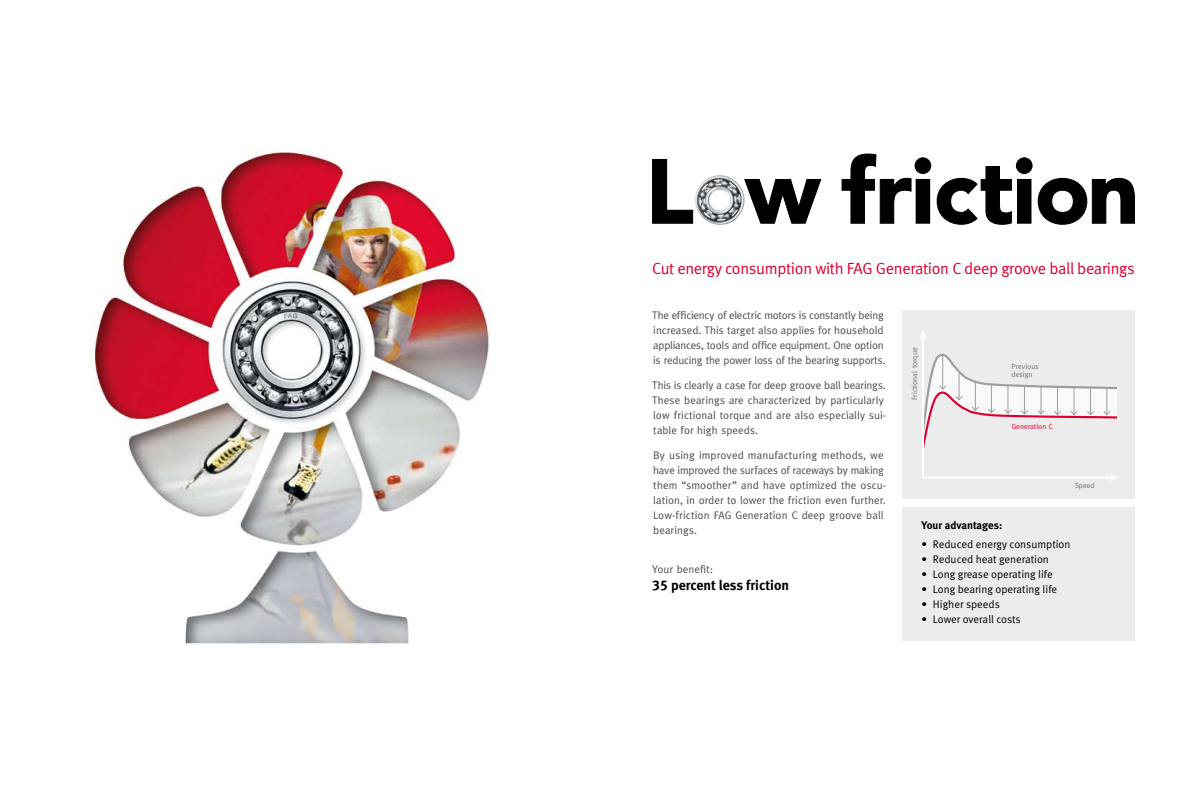
<style>
.page{position:relative;width:1191px;height:794px;background:#fff}
.page>*{position:absolute;margin:0;border:0;box-sizing:border-box;transform-origin:0 0}
.t1{font:16.2px "Meta Normal LF";letter-spacing:-.015em;color:#db0031}
.t2{font:14px "Meta Bold LF";color:#000}
.t3{font:11px/15px "Meta";letter-spacing:.005em;color:#4b4b4d}
.t4{font:11px/15px "Meta";letter-spacing:-.015em;color:#4b4b4d}
.t5{font:11px "Meta Normal";color:#000}
.t6{font:700 11px "Meta";color:#000}
.t7{font:7.5px/8px "Meta";color:#707173}
.t8{font:7.5px "Meta";color:#db0031}
</style>
<div class="page">
<img style="left:92px;top:151px;width:398px;height:494px">
<svg style="left:652px;top:159px;width:41px;height:65px"></svg>
<svg style="left:745px;top:179px;width:76px;height:45px"></svg>
<svg style="left:841px;top:153px;width:70px;height:71px"></svg>
<div style="left:916px;top:179px;width:13px;height:44px;background:#000"></div>
<div style="left:915px;top:179px;width:15px;height:45px;border:1px solid #000"></div>
<div style="left:915px;top:158px;width:15px;height:15px;background:#000;border-radius:50%"></div>
<div style="left:914px;top:157px;width:17px;height:17px;border:1px solid #000;border-radius:50%"></div>
<svg style="left:936px;top:166px;width:76px;height:59px"></svg>
<div style="left:1017px;top:179px;width:14px;height:44px;background:#000"></div>
<div style="left:1016px;top:158px;width:16px;height:15px;background:#000;border-radius:50%"></div>
<div style="left:1016px;top:157px;width:16px;height:17px;border:1px solid #000;border-radius:50%"></div>
<svg style="left:1037px;top:178px;width:98px;height:47px"></svg>
<img style="left:695px;top:175px;width:50px;height:50px">
<div style="left:901px;top:310px;width:233px;height:188px;background:#ececed"></div>
<div style="left:901px;top:507px;width:233px;height:133px;background:#ececed"></div>
<hr style="left:922px;top:336px;width:2px;height:142px;background:#fff">
<svg style="left:920px;top:331px;width:6px;height:8px"></svg>
<svg style="left:924px;top:353px;width:195px;height:128px"></svg>
<h1 class="t1" style="left:652px;top:259px;width:484px">Cut energy consumption with FAG Generation C deep groove ball bearings</h1>
<p class="t4" style="left:652px;top:307px;width:235px">The efficiency of electric motors is constantly being increased. This target also applies for household appliances, tools and office equipment. One option is reducing the power loss of the bearing supports.</p>
<p class="t3" style="left:652px;top:377px;width:235px">This is clearly a case for deep groove ball bearings.<br>These bearings are characterized by particularly low frictional torque and are also especially sui&shy;table for high speeds.</p>
<p class="t3" style="left:653px;top:447px;width:235px">By using improved manufacturing methods, we have improved the surfaces of raceways by making them “smoother” and have optimized the oscu&shy;lation, in order to lower the friction even further.<br>Low-friction FAG Generation C deep groove ball bearings.</p>
<p class="t3" style="left:652px;top:561px;width:62px">Your benefit:</p>
<p class="t2" style="left:652px;top:577px;width:138px">35 percent less friction</p>
<p class="t7" style="left:910px;top:400px;width:54px;rotate:-90deg">Frictional torque</p>
<p class="t7" style="left:1011px;top:362px;width:29px">Previous design</p>
<p class="t8" style="left:1011px;top:422px;width:43px">Generation C</p>
<p class="t7" style="left:1075px;top:481px;width:21px">Speed</p>
<p class="t6" style="left:921px;top:519px;width:82px">Your advantages:</p>
<p class="t5" style="left:921px;top:538px;width:150px">• Reduced energy consumption</p>
<p class="t5" style="left:921px;top:553px;width:129px">• Reduced heat generation</p>
<p class="t5" style="left:921px;top:568px;width:133px">• Long grease operating life</p>
<p class="t5" style="left:921px;top:583px;width:137px">• Long bearing operating life</p>
<p class="t5" style="left:921px;top:598px;width:80px">• Higher speeds</p>
<p class="t5" style="left:921px;top:613px;width:101px">• Lower overall costs</p>
</div>
